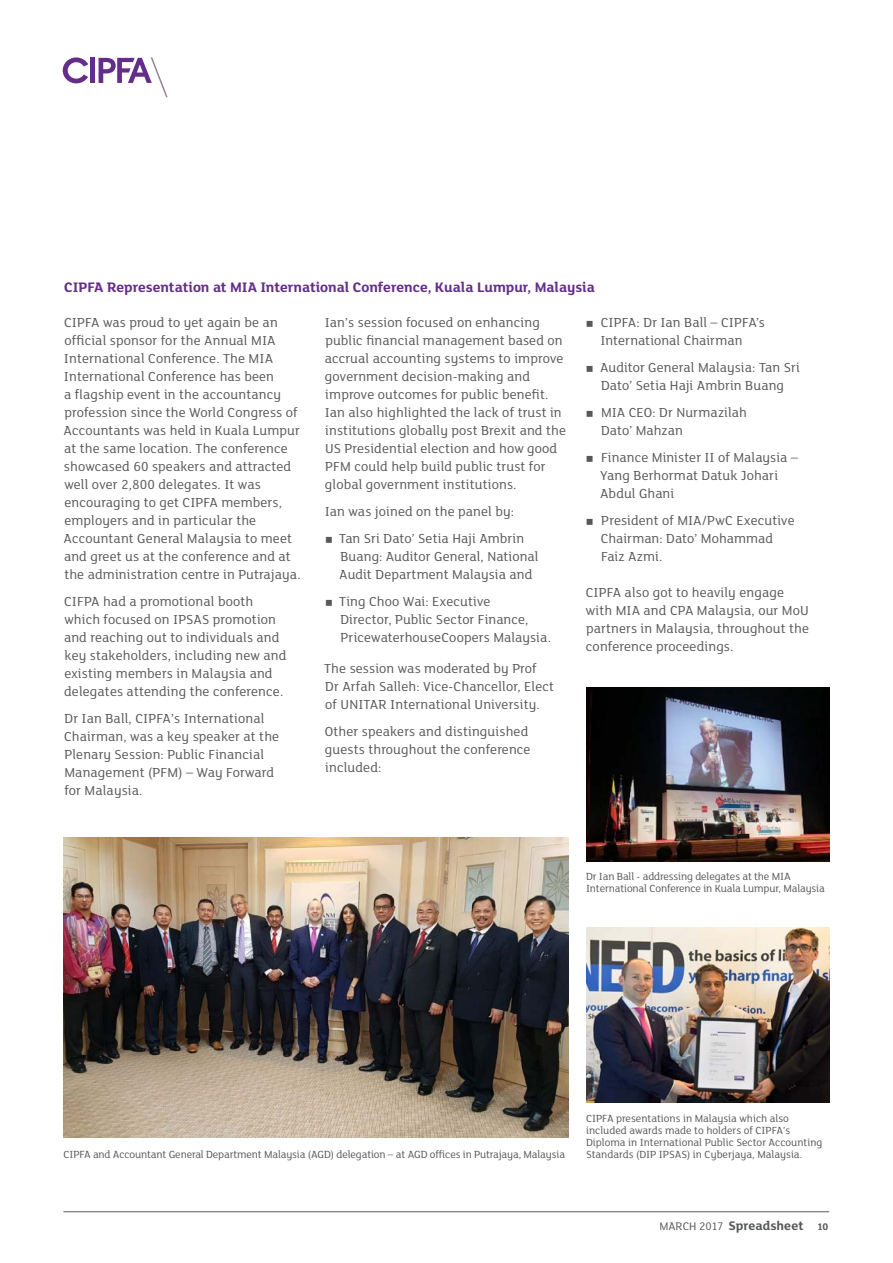
<style>
.page{position:relative;width:893px;height:1263px;background:#fff}
.page>*{position:absolute;margin:0;border:0;box-sizing:border-box;transform-origin:0 0}
.t1{font:700 15px "FS Lola";letter-spacing:-.005em;color:#642d89}
.t2{font:14.25px/18px "FS Lola";letter-spacing:.01em;color:#57585a}
.t3{font:700 13.5px "FS Lola";letter-spacing:.005em;color:#57585a}
.t4{font:11.25px/12px "FS Lola";letter-spacing:-.01em;color:#57585a}
.s1{font-weight:400;font-size:12px}
.s2{font-size:10.5px}
</style>
<div class="page">
<hr style="left:63px;top:1211px;width:766px;height:1px;background:#57585a">
<div style="left:90px;top:58px;width:5px;height:25px;background:#642d89"></div>
<svg style="left:99px;top:57px;width:69px;height:40px"></svg>
<svg style="left:63px;top:57px;width:25px;height:26px"></svg>
<img style="left:63px;top:837px;width:505px;height:300px">
<img style="left:586px;top:928px;width:243px;height:174px">
<img style="left:586px;top:687px;width:243px;height:175px">
<p class="t1" style="left:64px;top:277px;width:532px">CIPFA Representation at MIA International Conference, Kuala Lumpur, Malaysia</p>
<p class="t2" style="left:64px;top:313px;width:239px">CIPFA was proud to yet again be an official sponsor for the Annual MIA International Conference. The MIA International Conference has been<br>a flagship event in the accountancy profession since the World Congress of Accountants was held in Kuala Lumpur at the same location. The conference showcased 60 speakers and attracted well over 2,800 delegates. It was encouraging to get CIPFA members, employers and in particular the Accountant General Malaysia to meet and greet us at the conference and at the administration centre in Putrajaya.</p>
<p class="t2" style="left:64px;top:592px;width:224px">CIFPA had a promotional booth which focused on IPSAS promotion and reaching out to individuals and key stakeholders, including new and existing members in Malaysia and delegates attending the conference.</p>
<p class="t2" style="left:64px;top:709px;width:217px">Dr Ian Ball, CIPFA’s International<br>Chairman, was a key speaker at the<br>Plenary Session: Public Financial<br>Management (PFM) – Way Forward for Malaysia.</p>
<p class="t2" style="left:325px;top:313px;width:243px">Ian’s session focused on enhancing public financial management based on accrual accounting systems to improve government decision-making and improve outcomes for public benefit.<br>Ian also highlighted the lack of trust in institutions globally post Brexit and the US Presidential election and how good PFM could help build public trust for global government institutions.</p>
<p class="t2" style="left:325px;top:502px;width:191px">Ian was joined on the panel by:</p>
<p class="t2" style="left:339px;top:529px;width:201px">Tan Sri Dato’ Setia Haji Ambrin<br>Buang: Auditor General, National<br>Audit Department Malaysia and</p>
<p class="t2" style="left:339px;top:592px;width:213px">Ting Choo Wai: Executive<br>Director, Public Sector Finance,<br>PricewaterhouseCoopers Malaysia.</p>
<p class="t2" style="left:324px;top:658px;width:231px">The session was moderated by Prof<br>Dr Arfah Salleh: Vice-Chancellor, Elect of UNITAR International University.</p>
<p class="t2" style="left:325px;top:721px;width:207px">Other speakers and distinguished guests throughout the conference included:</p>
<p class="t2" style="left:600px;top:313px;width:166px">CIPFA: Dr Ian Ball – CIPFA’s<br>International Chairman</p>
<p class="t2" style="left:600px;top:358px;width:201px">Auditor General Malaysia: Tan Sri<br>Dato’ Setia Haji Ambrin Buang</p>
<p class="t2" style="left:601px;top:403px;width:147px">MIA CEO: Dr Nurmazilah<br>Dato’ Mahzan</p>
<p class="t2" style="left:600px;top:448px;width:199px">Finance Minister II of Malaysia –<br>Yang Berhormat Datuk Johari<br>Abdul Ghani</p>
<p class="t2" style="left:601px;top:511px;width:195px">President of MIA/PwC Executive<br>Chairman: Dato’ Mohammad<br>Faiz Azmi.</p>
<p class="t2" style="left:586px;top:583px;width:225px">CIPFA also got to heavily engage with MIA and CPA Malaysia, our MoU partners in Malaysia, throughout the conference proceedings.</p>
<p class="t4" style="left:586px;top:870px;width:240px">Dr Ian Ball - addressing delegates at the MIA<br>International Conference in Kuala Lumpur, Malaysia</p>
<p class="t4" style="left:64px;top:1147px;width:503px">CIPFA and Accountant General Department Malaysia (AGD) delegation – at AGD offices in Putrajaya, Malaysia</p>
<p class="t4" style="left:586px;top:1111px;width:238px">CIPFA presentations in Malaysia which also included awards made to holders of CIPFA’s Diploma in International Public Sector Accounting Standards (DIP IPSAS) in Cyberjaya, Malaysia.</p>
<p class="t3" style="left:659px;top:1216px;width:171px"><span class="s1">MARCH 2017</span> Spreadsheet <span class="s2">10</span></p>
</div>
